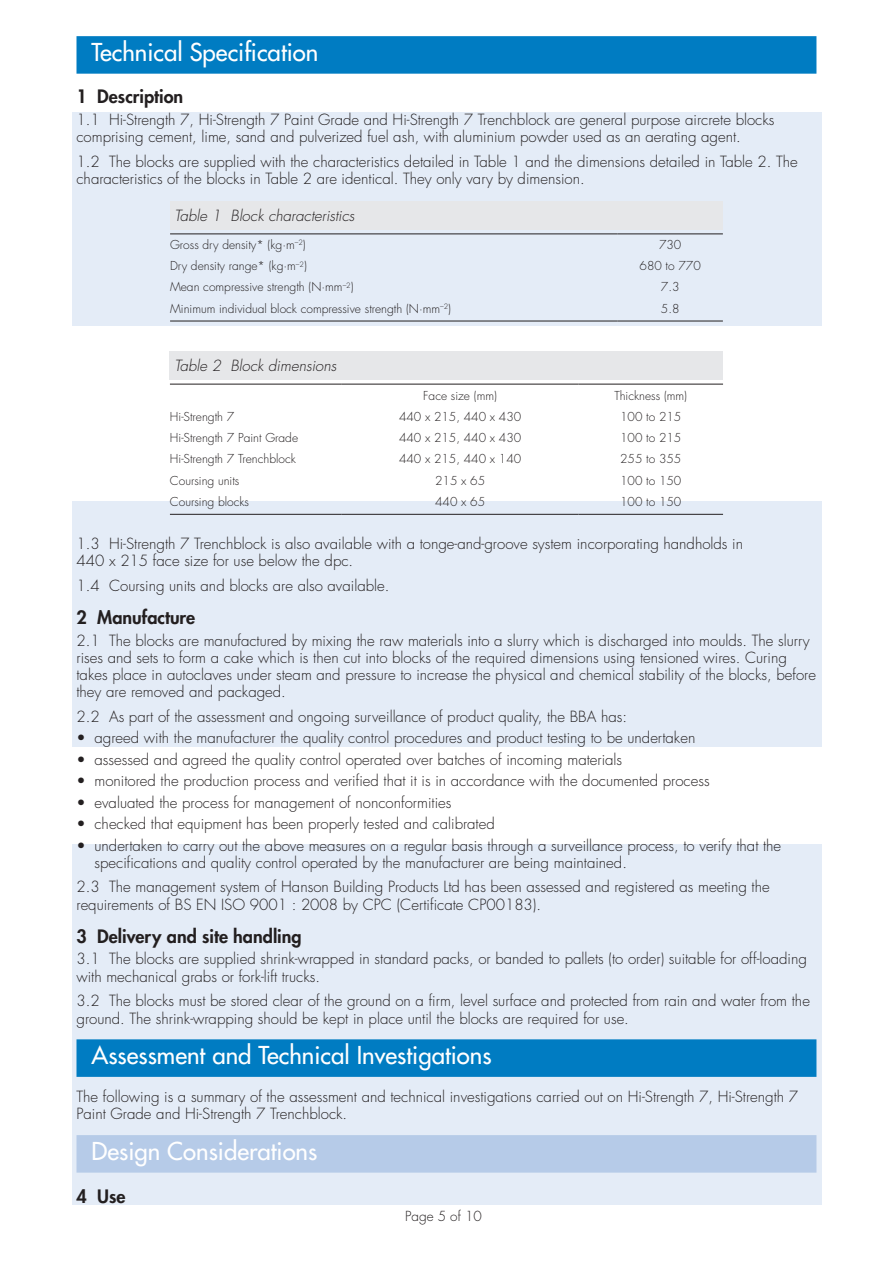
<style>
.page{position:relative;width:893px;height:1263px;background:#fff}
.page>*{position:absolute;margin:0;border:0;box-sizing:border-box;transform-origin:0 0}
.t1{font:24px "Futura";color:#fff}
.t2{font:800 18px "Futura";color:#231f20}
.t3{font:300 15px/17.2px "Futura";color:#231f20}
.t4{font:italic 300 15px "Futura";color:#231f20}
.t5{font:300 13.5px "Futura";color:#231f20}
.t6{font:300 12px "Futura";color:#231f20}
</style>
<div class="page">
<div style="left:72px;top:113px;width:749px;height:213px;background:#e4ecf7"></div>
<div style="left:72px;top:501px;width:749px;height:246px;background:#e4ecf7"></div>
<div style="left:72px;top:844px;width:749px;height:361px;background:#e4ecf7"></div>
<div style="left:76px;top:36px;width:740px;height:38px;background:#007cc2"></div>
<div style="left:76px;top:1039px;width:740px;height:38px;background:#007cc2"></div>
<div style="left:76px;top:1135px;width:740px;height:37px;background:#b6cbe8"></div>
<div style="left:170px;top:201px;width:553px;height:28px;background:#e6e7e9"></div>
<hr style="left:170px;top:233px;width:447px;height:1px;background:#231f20">
<hr style="left:170px;top:321px;width:447px;height:1px;background:#231f20">
<hr style="left:617px;top:321px;width:106px;height:1px;background:#231f20">
<hr style="left:617px;top:233px;width:106px;height:1px;background:#231f20">
<div style="left:170px;top:351px;width:553px;height:29px;background:#e6e7e9"></div>
<hr style="left:170px;top:384px;width:172px;height:1px;background:#231f20">
<hr style="left:342px;top:384px;width:236px;height:1px;background:#231f20">
<hr style="left:578px;top:384px;width:145px;height:1px;background:#231f20">
<hr style="left:170px;top:514px;width:172px;height:1px;background:#231f20">
<hr style="left:342px;top:514px;width:236px;height:1px;background:#231f20">
<hr style="left:578px;top:514px;width:145px;height:1px;background:#231f20">
<h1 class="t1" style="left:91px;top:37px;width:228px">Technical Specification</h1>
<p class="t2" style="left:76px;top:85px;width:108px">1 Description</p>
<p class="t3" style="left:76px;top:111px;width:699px">1.1 Hi-Strength 7, Hi-Strength 7 Paint Grade and Hi-Strength 7 Trenchblock are general purpose aircrete blocks comprising cement, lime, sand and pulverized fuel ash, with aluminium powder used as an aerating agent.</p>
<p class="t3" style="left:76px;top:153px;width:723px">1.2 The blocks are supplied with the characteristics detailed in Table 1 and the dimensions detailed in Table 2. The characteristics of the blocks in Table 2 are identical. They only vary by dimension.</p>
<p class="t4" style="left:175px;top:206px;width:181px">Table 1 Block characteristics</p>
<p class="t6" style="left:170px;top:237px;width:137px">Gross dry density* (kg·m<sup>–2</sup>)</p>
<p class="t6" style="left:659px;top:237px;width:24px">730</p>
<p class="t6" style="left:170px;top:259px;width:138px">Dry density range* (kg·m<sup>–2</sup>)</p>
<p class="t6" style="left:640px;top:259px;width:63px">680 to 770</p>
<p class="t6" style="left:170px;top:280px;width:185px">Mean compressive strength (N·mm<sup>–2</sup>)</p>
<p class="t6" style="left:661px;top:280px;width:20px">7.3</p>
<p class="t6" style="left:170px;top:301px;width:283px">Minimum individual block compressive strength (N·mm<sup>–2</sup>)</p>
<p class="t6" style="left:661px;top:301px;width:20px">5.8</p>
<p class="t4" style="left:174px;top:356px;width:163px">Table 2 Block dimensions</p>
<p class="t6" style="left:423px;top:388px;width:75px">Face size (mm)</p>
<p class="t6" style="left:614px;top:388px;width:74px">Thickness (mm)</p>
<p class="t6" style="left:170px;top:409px;width:66px">Hi-Strength 7</p>
<p class="t6" style="left:399px;top:409px;width:124px">440 x 215, 440 x 430</p>
<p class="t6" style="left:620px;top:409px;width:63px">100 to 215</p>
<p class="t6" style="left:170px;top:431px;width:130px">Hi-Strength 7 Paint Grade</p>
<p class="t6" style="left:399px;top:431px;width:124px">440 x 215, 440 x 430</p>
<p class="t6" style="left:620px;top:431px;width:63px">100 to 215</p>
<p class="t6" style="left:170px;top:452px;width:128px">Hi-Strength 7 Trenchblock</p>
<p class="t6" style="left:399px;top:452px;width:124px">440 x 215, 440 x 140</p>
<p class="t6" style="left:620px;top:452px;width:63px">255 to 355</p>
<p class="t6" style="left:170px;top:473px;width:71px">Coursing units</p>
<p class="t6" style="left:435px;top:473px;width:51px">215 x 65</p>
<p class="t6" style="left:620px;top:473px;width:63px">100 to 150</p>
<p class="t6" style="left:170px;top:494px;width:81px">Coursing blocks</p>
<p class="t6" style="left:435px;top:494px;width:51px">440 x 65</p>
<p class="t6" style="left:620px;top:494px;width:63px">100 to 150</p>
<p class="t3" style="left:76px;top:535px;width:668px">1.3 Hi-Strength 7 Trenchblock is also available with a tonge-and-groove system incorporating handholds in<br>440 x 215 face size for use below the dpc.</p>
<p class="t3" style="left:76px;top:577px;width:314px">1.4 Coursing units and blocks are also available.</p>
<p class="t2" style="left:76px;top:606px;width:120px">2 Manufacture</p>
<p class="t3" style="left:76px;top:632px;width:741px">2.1 The blocks are manufactured by mixing the raw materials into a slurry which is discharged into moulds. The slurry rises and sets to form a cake which is then cut into blocks of the required dimensions using tensioned wires. Curing takes place in autoclaves under steam and pressure to increase the physical and chemical stability of the blocks, before they are removed and packaged.</p>
<p class="t3" style="left:76px;top:708px;width:552px">2.2 As part of the assessment and ongoing surveillance of product quality, the BBA has:</p>
<p class="t3" style="left:76px;top:730px;width:620px">• agreed with the manufacturer the quality control procedures and product testing to be undertaken</p>
<p class="t3" style="left:76px;top:751px;width:547px">• assessed and agreed the quality control operated over batches of incoming materials</p>
<p class="t3" style="left:76px;top:773px;width:635px">• monitored the production process and verified that it is in accordance with the documented process</p>
<p class="t3" style="left:76px;top:794px;width:377px">• evaluated the process for management of nonconformities</p>
<p class="t3" style="left:76px;top:815px;width:420px">• checked that equipment has been properly tested and calibrated</p>
<p class="t3" style="left:94px;top:837px;width:688px;text-indent:-18px">• undertaken to carry out the above measures on a regular basis through a surveillance process, to verify that the specifications and quality control operated by the manufacturer are being maintained.</p>
<p class="t3" style="left:76px;top:879px;width:695px">2.3 The management system of Hanson Building Products Ltd has been assessed and registered as meeting the requirements of BS EN ISO 9001 : 2008 by CPC (Certificate CP00183).</p>
<p class="t2" style="left:76px;top:924px;width:227px">3 Delivery and site handling</p>
<p class="t3" style="left:76px;top:951px;width:732px">3.1 The blocks are supplied shrink-wrapped in standard packs, or banded to pallets (to order) suitable for off-loading with mechanical grabs or fork-lift trucks.</p>
<p class="t3" style="left:76px;top:993px;width:735px">3.2 The blocks must be stored clear of the ground on a firm, level surface and protected from rain and water from the ground. The shrink-wrapping should be kept in place until the blocks are required for use.</p>
<h1 class="t1" style="left:91px;top:1040px;width:402px">Assessment and Technical Investigations</h1>
<p class="t3" style="left:76px;top:1088px;width:723px">The following is a summary of the assessment and technical investigations carried out on Hi-Strength 7, Hi-Strength 7<br>Paint Grade and Hi-Strength 7 Trenchblock.</p>
<h1 class="t1" style="left:91px;top:1136px;width:227px">Design Considerations</h1>
<p class="t2" style="left:76px;top:1185px;width:51px">4 Use</p>
<p class="t5" style="left:405px;top:1208px;width:78px">Page 5 of 10</p>
</div>
